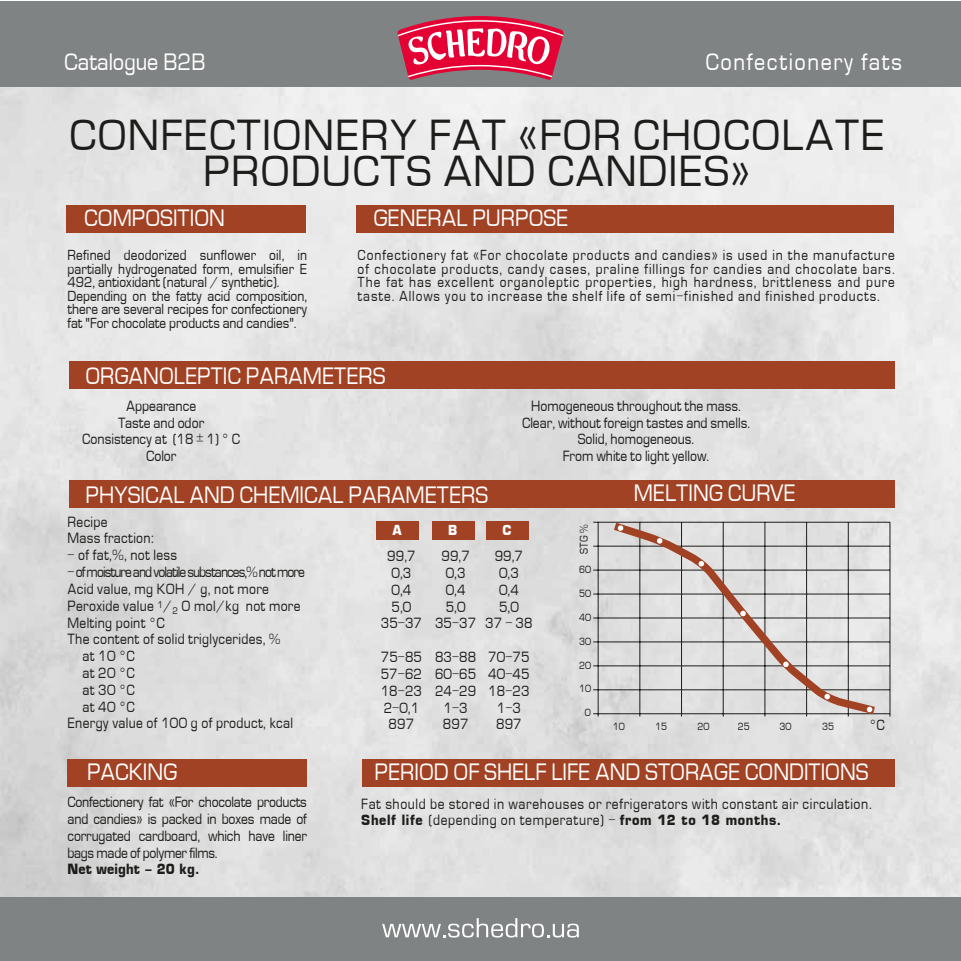
<style>
.page{position:relative;width:961px;height:961px;background:#fff}
.page>*{position:absolute;margin:0;border:0;box-sizing:border-box;transform-origin:0 0}
.t1{font:40.5px/36px "Europe";letter-spacing:.025em;color:#1d1d1b;text-align:center}
.t2{font:22.05px "Europe";color:#fff;scale:.92 1}
.t3{font:22.05px "Europe";letter-spacing:.075em;color:#fff;scale:.92 1}
.t4{font:13.8px/16.8px "Europe";color:#1d1d1b;text-align:justify;scale:.9 1}
.t5{font:13.8px/16.8px "Europe";letter-spacing:.025em;color:#1d1d1b;scale:.9 1}
.t6{font:13.8px/16.8px "Europe";letter-spacing:.05em;color:#1d1d1b;scale:.9 1}
.t7{font:13.8px "Europe";letter-spacing:-.075em;color:#1d1d1b;scale:.9 1}
.t8{font:700 13.8px "Europe";letter-spacing:.01em;color:#1d1d1b;scale:.9 1}
.t9{font:13.5px/13.5px "Europe";color:#1d1d1b;text-align:justify;scale:.9 1}
.t10{font:700 13.5px "Europe";color:#fff;scale:.9 1}
.t11{font:10.5px "Europe";color:#1d1d1b;scale:.9 1}
.t12{font:9.75px "Europe";color:#1d1d1b;scale:.9 1}
.s1{font-weight:700}
</style>
<div class="page">
<img style="left:0;top:86px;width:961px;height:812px">
<div style="left:69px;top:480px;width:826px;height:28px;background:#a24224"></div>
<div style="left:68px;top:759px;width:239px;height:28px;background:#a24224"></div>
<div style="left:362px;top:759px;width:533px;height:28px;background:#a24224"></div>
<div style="left:69px;top:361px;width:826px;height:28px;background:#a24224"></div>
<div style="left:0;top:898px;width:961px;height:63px;background:#808383"></div>
<svg style="left:382px;top:918px;width:197px;height:19px"></svg>
<div style="left:376px;top:521px;width:43px;height:18px;background:#a24224"></div>
<div style="left:432px;top:521px;width:42px;height:18px;background:#a24224"></div>
<div style="left:486px;top:521px;width:43px;height:18px;background:#a24224"></div>
<div style="left:66px;top:206px;width:240px;height:27px;background:#a24224"></div>
<div style="left:356px;top:206px;width:538px;height:27px;background:#a24224"></div>
<div style="left:0;top:1px;width:961px;height:85px;background:#808383"></div>
<svg style="left:397px;top:16px;width:167px;height:64px"></svg>
<hr style="left:598px;top:522px;width:1px;height:195px;background:#1d1d1b">
<hr style="left:593px;top:713px;width:297px;height:1px;background:#1d1d1b">
<hr style="left:593px;top:690px;width:297px;height:1px;background:#1d1d1b">
<hr style="left:593px;top:666px;width:297px;height:1px;background:#1d1d1b">
<hr style="left:593px;top:642px;width:297px;height:1px;background:#1d1d1b">
<hr style="left:593px;top:618px;width:297px;height:1px;background:#1d1d1b">
<hr style="left:593px;top:594px;width:297px;height:1px;background:#1d1d1b">
<hr style="left:593px;top:570px;width:297px;height:1px;background:#1d1d1b">
<hr style="left:593px;top:546px;width:297px;height:1px;background:#1d1d1b">
<hr style="left:593px;top:522px;width:297px;height:1px;background:#1d1d1b">
<hr style="left:890px;top:522px;width:1px;height:195px;background:#1d1d1b">
<svg style="left:606px;top:517px;width:277px;height:203px;background:#d2cecd"></svg>
<svg style="left:618px;top:525px;width:5px;height:6px"></svg>
<svg style="left:657px;top:538px;width:5px;height:6px"></svg>
<svg style="left:699px;top:561px;width:5px;height:5px"></svg>
<svg style="left:740px;top:611px;width:6px;height:5px"></svg>
<svg style="left:783px;top:662px;width:6px;height:5px"></svg>
<svg style="left:824px;top:694px;width:6px;height:5px"></svg>
<svg style="left:867px;top:707px;width:5px;height:5px"></svg>
<h2 class="t2" style="left:64px;top:50px;width:155px">Catalogue Â2Â</h2>
<h2 class="t3" style="left:705px;top:49px;width:215px">Confectionery fats</h2>
<h1 class="t1" style="left:69px;top:118px;width:817px">CONFECTIONERY FAT «FOR CHOCOLATE<br>PRODUCTS AND CANDIES»</h1>
<h2 class="t2" style="left:84px;top:205px;width:154px">COMPOSITION</h2>
<h2 class="t2" style="left:373px;top:205px;width:213px">GENERAL PURPOSE</h2>
<p class="t9" style="left:68px;top:248px;width:268px;text-align:left">Refined deodorized sunflower oil, in partially hydrogenated form, emulsifier E 492, antioxidant (natural / synthetic).<br>Depending on the fatty acid composition, there are several recipes for confectionery fat "For chocolate products and candies".</p>
<p class="t9" style="left:358px;top:248px;width:598px">Ñonfectionery fat «For chocolate products and candies» is used in the manufacture of chocolate products, candy cases, praline fillings for candies and chocolate bars.<br>The fat has excellent organoleptic properties, high hardness, brittleness and pure taste. Allows you to increase the shelf life of semi-finished and finished products.</p>
<h2 class="t2" style="left:86px;top:363px;width:328px">ORGANOLEPTIC PARAMETERS</h2>
<p class="t4" style="left:82px;top:397px;width:177px;text-align:center">Appearance<br>Taste and odor<br>Consistency at (18 ± 1) ° Ñ<br>Color</p>
<h2 class="t2" style="left:86px;top:482px;width:439px">PHYSICAL AND CHEMICAL PARAMETERS</h2>
<p class="t4" style="left:522px;top:397px;width:255px;text-align:center">Homogeneous throughout the mass.<br>Clear, without foreign tastes and smells.<br>Solid, homogeneous.<br>From white to light yellow.</p>
<h2 class="t2" style="left:634px;top:480px;width:178px">MELTING CURVE</h2>
<p class="t5" style="left:68px;top:513px;width:97px">Recipe<br>Mass fraction:</p>
<p class="t5" style="left:68px;top:547px;width:123px">- of fat,%, not less</p>
<p class="t7" style="left:68px;top:564px;width:265px">- of moisture and volatile substances,% not more</p>
<p class="t5" style="left:68px;top:581px;width:225px">Acid value, mg KOH / g, not more</p>
<p class="t5" style="left:68px;top:597px;width:260px">Peroxide value <sup>1</sup>/<sub>2</sub> Î mol/kg not more</p>
<p class="t5" style="left:68px;top:614px;width:110px">Melting point °Ñ</p>
<p class="t5" style="left:68px;top:631px;width:238px">The content of solid triglycerides, %</p>
<p class="t4" style="left:83px;top:648px;width:60px">at 10 °Ñ</p>
<p class="t4" style="left:83px;top:665px;width:60px">at 20 °Ñ</p>
<p class="t4" style="left:83px;top:682px;width:60px">at 30 °Ñ</p>
<p class="t4" style="left:83px;top:698px;width:60px">at 40 °Ñ</p>
<p class="t5" style="left:68px;top:715px;width:252px">Energy value of 100 g of product, kcal</p>
<h2 class="t2" style="left:87px;top:759px;width:100px">PACKING</h2>
<p class="t4" style="left:68px;top:794px;width:268px">Confectionery fat «For chocolate products and candies» is packed in boxes made of corrugated cardboard, which have liner bags made of polymer films.</p>
<p class="t8" style="left:68px;top:861px;width:148px">Net weight - 20 kg.</p>
<p class="t10" style="left:392px;top:522px;width:12px">A</p>
<p class="t10" style="left:448px;top:522px;width:12px">B</p>
<p class="t10" style="left:503px;top:522px;width:12px">C</p>
<p class="t4" style="left:387px;top:548px;width:33px">99,7</p>
<p class="t4" style="left:441px;top:548px;width:33px">99,7</p>
<p class="t4" style="left:495px;top:548px;width:33px">99,7</p>
<p class="t4" style="left:392px;top:565px;width:24px">0,3</p>
<p class="t4" style="left:446px;top:565px;width:24px">0,3</p>
<p class="t4" style="left:499px;top:565px;width:24px">0,3</p>
<p class="t4" style="left:392px;top:581px;width:24px">0,4</p>
<p class="t4" style="left:446px;top:581px;width:24px">0,4</p>
<p class="t4" style="left:499px;top:581px;width:24px">0,4</p>
<p class="t4" style="left:392px;top:598px;width:24px">5,0</p>
<p class="t4" style="left:446px;top:598px;width:24px">5,0</p>
<p class="t4" style="left:381px;top:598px;width:170px;text-indent:118px">5,0<br>35-37 35-37 37 - 38</p>
<p class="t4" style="left:381px;top:649px;width:167px">75-85 83-88 70-75<br>57-62 60-65 40-45<br>18-23 24-29 18-23<br>2-0,1</p>
<p class="t4" style="left:444px;top:699px;width:28px">1-3</p>
<p class="t4" style="left:497px;top:699px;width:28px">1-3</p>
<p class="t11" style="left:578px;top:554px;width:34px;rotate:-90deg">STG %</p>
<p class="t12" style="left:579px;top:564px;width:15px">60</p>
<p class="t12" style="left:579px;top:588px;width:15px">50</p>
<p class="t12" style="left:579px;top:611px;width:15px">40</p>
<p class="t12" style="left:579px;top:635px;width:15px">30</p>
<p class="t12" style="left:579px;top:659px;width:15px">20</p>
<p class="t12" style="left:579px;top:683px;width:15px">10</p>
<p class="t12" style="left:585px;top:707px;width:8px">0</p>
<p class="t4" style="left:389px;top:716px;width:30px">897</p>
<p class="t4" style="left:443px;top:716px;width:30px">897</p>
<p class="t4" style="left:496px;top:716px;width:30px">897</p>
<h2 class="t2" style="left:375px;top:759px;width:538px">PERIOD OF SHELF LIFE AND STORAGE CONDITIONS</h2>
<p class="t6" style="left:361px;top:795px;width:569px">Fat should be stored in warehouses or refrigerators with constant air circulation.<br><span class="s1">Shelf life</span> (depending on temperature) - <span class="s1">from 12 to 18 months.</span></p>
<p class="t4" style="left:870px;top:716px;width:19px">°Ñ</p>
<p class="t12" style="left:613px;top:721px;width:15px">10</p>
<p class="t12" style="left:655px;top:721px;width:15px">15</p>
<p class="t12" style="left:697px;top:721px;width:15px">20</p>
<p class="t12" style="left:738px;top:721px;width:15px">25</p>
<p class="t12" style="left:780px;top:721px;width:15px">30</p>
<p class="t12" style="left:822px;top:721px;width:15px">35</p>
</div>
